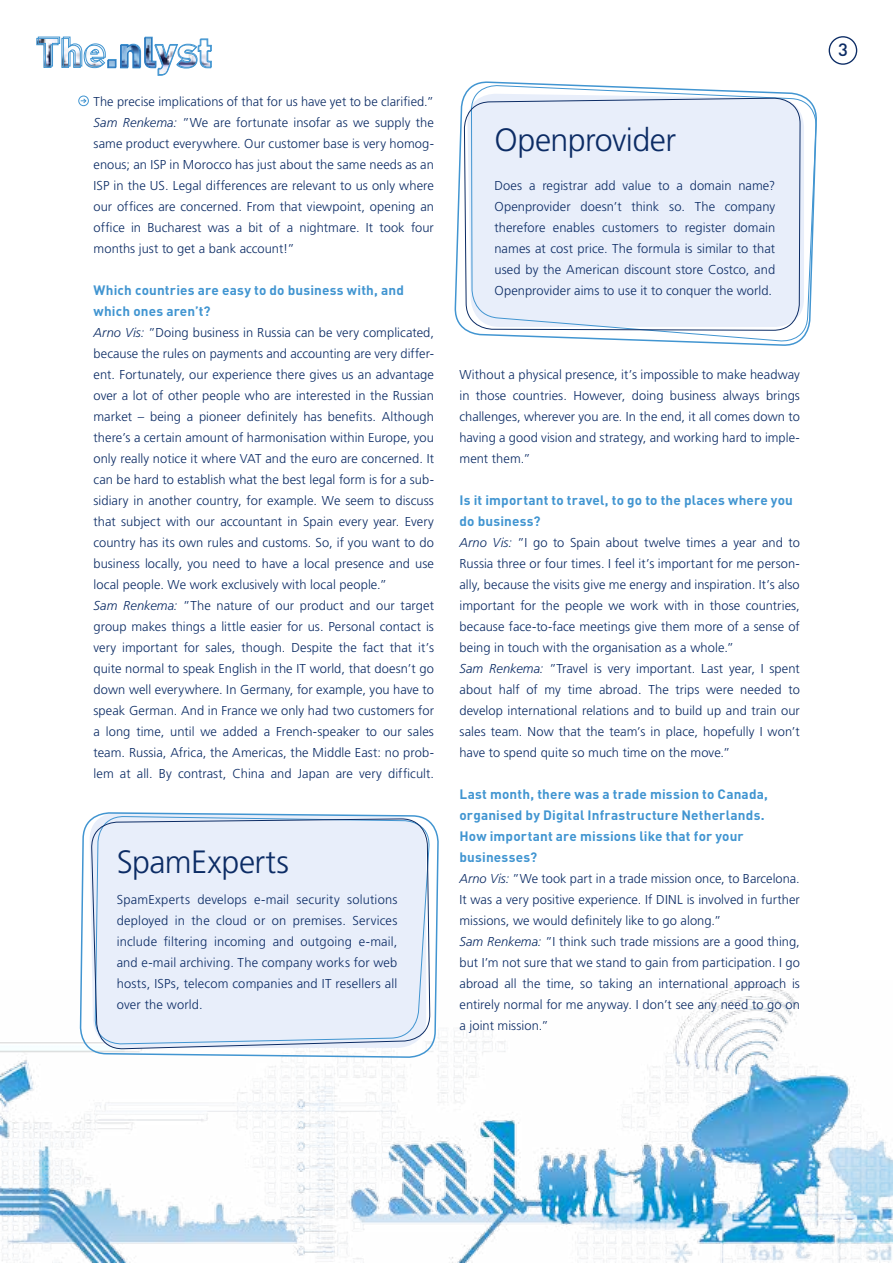
<style>
.page{position:relative;width:893px;height:1263px;background:#fff}
.page>*{position:absolute;margin:0;border:0;box-sizing:border-box;transform-origin:0 0}
.bodytekst{font:300 32.25px "Frutiger LT Std";letter-spacing:-.02em;color:#0c2c65}
.t1{font:500 17.55px "DIN Pro";color:#0c2c65;scale:1.05 1}
.tussenkopje{font:700 13.5px/21px "DIN Pro";letter-spacing:.015em;color:#4195d1}
.bodytekst-2{font:300 12.9px/21px "Frutiger LT Std";letter-spacing:.005em;color:#0c2c65;text-align:justify}
.s1{font-style:italic}
</style>
<div class="page">
<img style="left:0;top:980px;width:893px;height:283px">
<div style="left:829px;top:36px;width:28px;height:29px;border:1px solid #0c2c65;border-radius:50%"></div>
<svg style="left:37px;top:37px;width:175px;height:39px"></svg>
<div style="left:78px;top:96px;width:11px;height:10px;border:1px solid #4195d1;border-radius:50%"></div>
<svg style="left:81px;top:98px;width:6px;height:6px"></svg>
<svg style="left:455px;top:81px;width:101px;height:253px"></svg>
<svg style="left:79px;top:812px;width:360px;height:247px"></svg>
<svg style="left:471px;top:84px;width:346px;height:262px"></svg>
<div style="left:464px;top:97px;width:337px;height:233px;background:#e8eefa"></div>
<svg style="left:91px;top:819px;width:339px;height:257px;background:#e5ecf8"></svg>
<p class="bodytekst-2" style="left:94px;top:91px;width:342px">The precise implications of that for us have yet to be clarified.”</p>
<p class="bodytekst-2" style="left:94px;top:112px;width:342px"><span class="s1">Sam Renkema:</span> ”We are fortunate insofar as we supply the same product everywhere. Our customer base is very homog&shy;enous; an ISP in Morocco has just about the same needs as an ISP in the US. Legal differences are relevant to us only where our offices are concerned. From that viewpoint, opening an office in Bucharest was a bit of a nightmare. It took four months just to get a bank account!”</p>
<p class="tussenkopje" style="left:94px;top:279px;width:312px">Which countries are easy to do business with, and which ones aren’t?</p>
<p class="bodytekst-2" style="left:94px;top:322px;width:342px"><span class="s1">Arno Vis:</span> ”Doing business in Russia can be very complicated, because the rules on payments and accounting are very differ&shy;ent. Fortunately, our experience there gives us an advantage over a lot of other people who are interested in the Russian market – being a pioneer definitely has benefits. Although there’s a certain amount of harmonisation within Europe, you only really notice it where VAT and the euro are concerned. It can be hard to establish what the best legal form is for a sub&shy;sidiary in another country, for example. We seem to discuss that subject with our accountant in Spain every year. Every country has its own rules and customs. So, if you want to do business locally, you need to have a local presence and use local people. We work exclusively with local people.”</p>
<p class="bodytekst-2" style="left:94px;top:595px;width:342px"><span class="s1">Sam Renkema:</span> ”The nature of our product and our target group makes things a little easier for us. Personal contact is very important for sales, though. Despite the fact that it’s quite normal to speak English in the IT world, that doesn’t go down well everywhere. In Germany, for example, you have to speak German. And in France we only had two customers for a long time, until we added a French-speaker to our sales team. Russia, Africa, the Americas, the Middle East: no prob&shy;lem at all. By contrast, China and Japan are very difficult.</p>
<p class="bodytekst" style="left:117px;top:844px;width:174px">SpamExperts</p>
<p class="bodytekst-2" style="left:117px;top:889px;width:282px">SpamExperts develops e-mail security solutions deployed in the cloud or on premises. Services include filtering incoming and outgoing e-mail, and e-mail archiving. The company works for web hosts, ISPs, telecom companies and IT resellers all over the world.</p>
<p class="bodytekst" style="left:494px;top:122px;width:183px">Openprovider</p>
<p class="bodytekst-2" style="left:494px;top:175px;width:282px">Does a registrar add value to a domain name?<br>Openprovider doesn’t think so. The company therefore enables customers to register domain names at cost price. The formula is similar to that used by the American discount store Costco, and Openprovider aims to use it to conquer the world.</p>
<p class="bodytekst-2" style="left:459px;top:364px;width:342px">Without a physical presence, it’s impossible to make headway in those countries. However, doing business always brings challenges, wherever you are. In the end, it all comes down to having a good vision and strategy, and working hard to imple&shy;ment them.”</p>
<p class="tussenkopje" style="left:459px;top:489px;width:335px">Is it important to travel, to go to the places where you do business?</p>
<p class="bodytekst-2" style="left:459px;top:532px;width:342px"><span class="s1">Arno Vis:</span> ”I go to Spain about twelve times a year and to Russia three or four times. I feel it’s important for me person&shy;ally, because the visits give me energy and inspiration. It’s also important for the people we work with in those countries, because face-to-face meetings give them more of a sense of being in touch with the organisation as a whole.”</p>
<p class="bodytekst-2" style="left:459px;top:658px;width:342px"><span class="s1">Sam Renkema:</span> ”Travel is very important. Last year, I spent about half of my time abroad. The trips were needed to develop international relations and to build up and train our sales team. Now that the team’s in place, hopefully I won’t have to spend quite so much time on the move.”</p>
<p class="tussenkopje" style="left:459px;top:783px;width:310px">Last month, there was a trade mission to Canada, organised by Digital Infrastructure Netherlands.</p>
<p class="tussenkopje" style="left:459px;top:825px;width:286px">How important are missions like that for your businesses?</p>
<p class="bodytekst-2" style="left:459px;top:868px;width:342px"><span class="s1">Arno Vis:</span> ”We took part in a trade mission once, to Barcelona.<br>It was a very positive experience. If DINL is involved in further missions, we would definitely like to go along.”</p>
<p class="bodytekst-2" style="left:459px;top:931px;width:342px"><span class="s1">Sam Renkema:</span> ”I think such trade missions are a good thing, but I’m not sure that we stand to gain from participation. I go abroad all the time, so taking an international approach is entirely normal for me anyway. I don’t see any need to go on a joint mission.”</p>
<p class="t1" style="left:838px;top:38px;width:11px">3</p>
</div>
